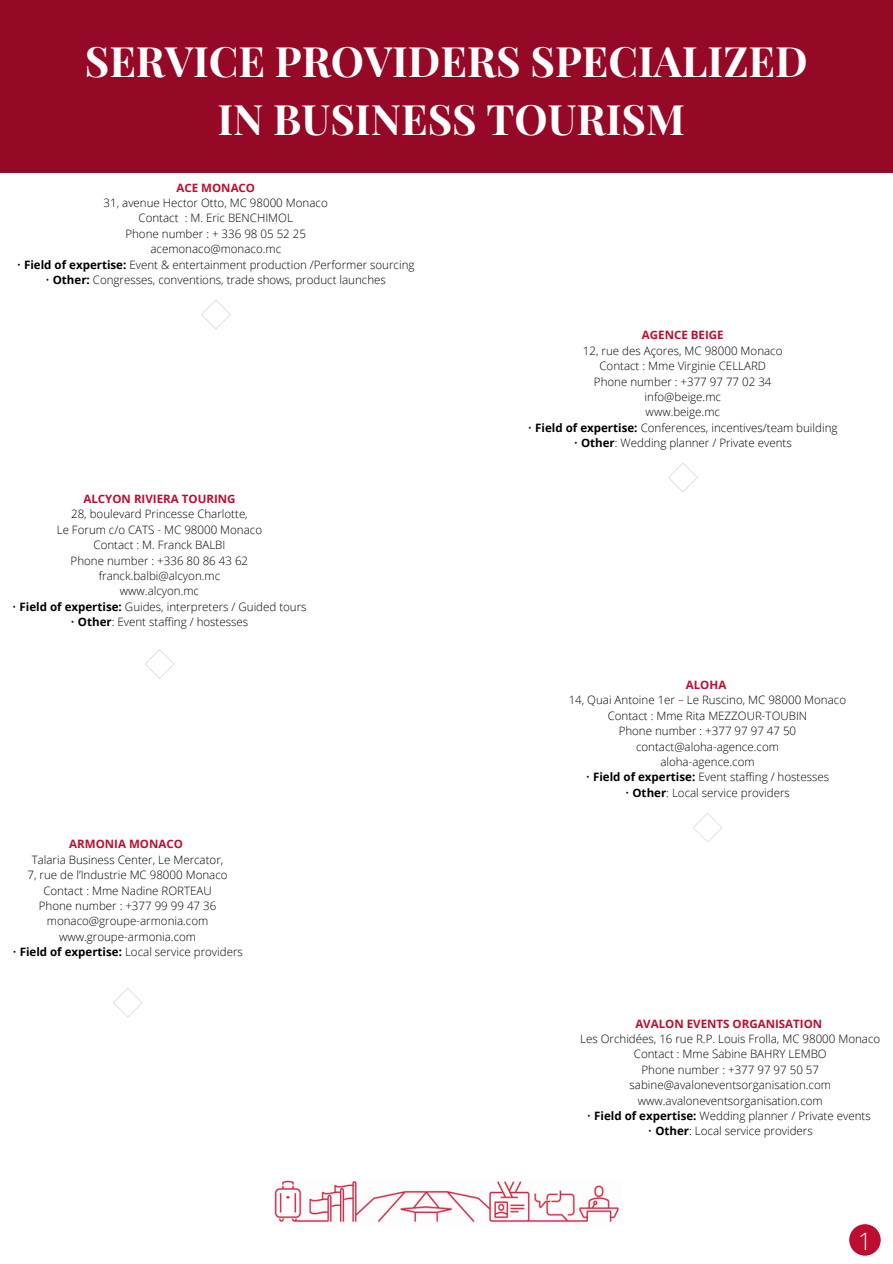
<style>
.page{position:relative;width:893px;height:1264px;background:#fff}
.page>*{position:absolute;margin:0;border:0;box-sizing:border-box;transform-origin:0 0}
.t1{font:700 42px/58.5px "Playfair Display";color:#fffefe;text-align:center}
.t2{font:300 24px "Open Sans";color:#fffefe}
.t3{font:300 11.55px/15.5px "Open Sans";color:#000;text-align:center}
.t4{font:700 11.55px "Open Sans";color:#bd0e2f}
.s1{font-weight:700}
</style>
<div class="page">
<div style="left:849px;top:1224px;width:31px;height:31px;background:#bd0e2f;border-radius:50%"></div>
<div style="left:0;top:0;width:892px;height:172px;background:#960926"></div>
<img style="left:274px;top:1180px;width:345px;height:43px">
<svg style="left:201px;top:300px;width:29px;height:29px"></svg>
<svg style="left:145px;top:649px;width:29px;height:29px"></svg>
<svg style="left:693px;top:813px;width:29px;height:29px"></svg>
<svg style="left:668px;top:463px;width:29px;height:29px"></svg>
<svg style="left:113px;top:988px;width:29px;height:29px"></svg>
<h1 class="t1" style="left:85px;top:30px;width:724px">SERVICE PROVIDERS SPECIALIZED<br>IN BUSINESS TOURISM</h1>
<p class="t4" style="left:176px;top:179px;width:80px">ACE MONACO</p>
<p class="t3" style="left:104px;top:195px;width:225px">31, avenue Hector Otto, MC 98000 Monaco<br>Contact : M. Eric BENCHIMOL<br>Phone number : + 336 98 05 52 25 acemonaco@monaco.mc</p>
<p class="t3" style="left:17px;top:256px;width:399px">• <span class="s1">Field of expertise:</span> Event &amp; entertainment production /Performer sourcing</p>
<p class="t3" style="left:45px;top:272px;width:342px">• <span class="s1">Other:</span> Congresses, conventions, trade shows, product launches</p>
<p class="t4" style="left:83px;top:490px;width:154px">ALCYON RIVIERA TOURING</p>
<p class="t3" style="left:57px;top:506px;width:207px">28, boulevard Princesse Charlotte,<br>Le Forum c/o CATS - MC 98000 Monaco<br>Contact : M. Franck BALBI<br>Phone number : +336 80 86 43 62 franck.balbi@alcyon.mc<br>www.alcyon.mc</p>
<p class="t3" style="left:12px;top:598px;width:296px">• <span class="s1">Field of expertise:</span> Guides, interpreters / Guided tours</p>
<p class="t3" style="left:71px;top:614px;width:179px">• <span class="s1">Other</span>: Event staffing / hostesses</p>
<p class="t4" style="left:69px;top:836px;width:115px">ARMONIA MONACO</p>
<p class="t3" style="left:28px;top:851px;width:201px">Talaria Business Center, Le Mercator,<br>7, rue de l’Industrie MC 98000 Monaco<br>Contact : Mme Nadine RORTEAU<br>Phone number : +377 99 99 47 36 monaco@groupe-armonia.com www.groupe-armonia.com</p>
<p class="t3" style="left:12px;top:943px;width:232px">• <span class="s1">Field of expertise:</span> Local service providers</p>
<p class="t4" style="left:642px;top:327px;width:83px">AGENCE BEIGE</p>
<p class="t3" style="left:583px;top:342px;width:201px">12, rue des Açores, MC 98000 Monaco<br>Contact : Mme Virginie CELLARD<br>Phone number : +377 97 77 02 34 info@beige.mc<br>www.beige.mc</p>
<p class="t3" style="left:528px;top:419px;width:311px">• <span class="s1">Field of expertise:</span> Conferences, incentives/team building</p>
<p class="t3" style="left:573px;top:435px;width:219px">• <span class="s1">Other</span>: Wedding planner / Private events</p>
<p class="t4" style="left:685px;top:676px;width:42px">ALOHA</p>
<p class="t3" style="left:568px;top:692px;width:279px">14, Quai Antoine 1er – Le Ruscino, MC 98000 Monaco<br>Contact : Mme Rita MEZZOUR-TOUBIN<br>Phone number : +377 97 97 47 50 contact@aloha-agence.com<br>aloha-agence.com</p>
<p class="t3" style="left:585px;top:769px;width:245px">• <span class="s1">Field of expertise:</span> Event staffing / hostesses</p>
<p class="t3" style="left:625px;top:784px;width:166px">• <span class="s1">Other</span>: Local service providers</p>
<p class="t4" style="left:635px;top:1015px;width:188px">AVALON EVENTS ORGANISATION</p>
<p class="t3" style="left:580px;top:1030px;width:301px">Les Orchidées, 16 rue R.P. Louis Frolla, MC 98000 Monaco Contact : Mme Sabine BAHRY LEMBO<br>Phone number : +377 97 97 50 57 sabine@avaloneventsorganisation.com www.avaloneventsorganisation.com</p>
<p class="t3" style="left:587px;top:1107px;width:285px">• <span class="s1">Field of expertise:</span> Wedding planner / Private events</p>
<p class="t3" style="left:648px;top:1123px;width:166px">• <span class="s1">Other</span>: Local service providers</p>
<h2 class="t2" style="left:858px;top:1223px;width:15px">1</h2>
</div>
